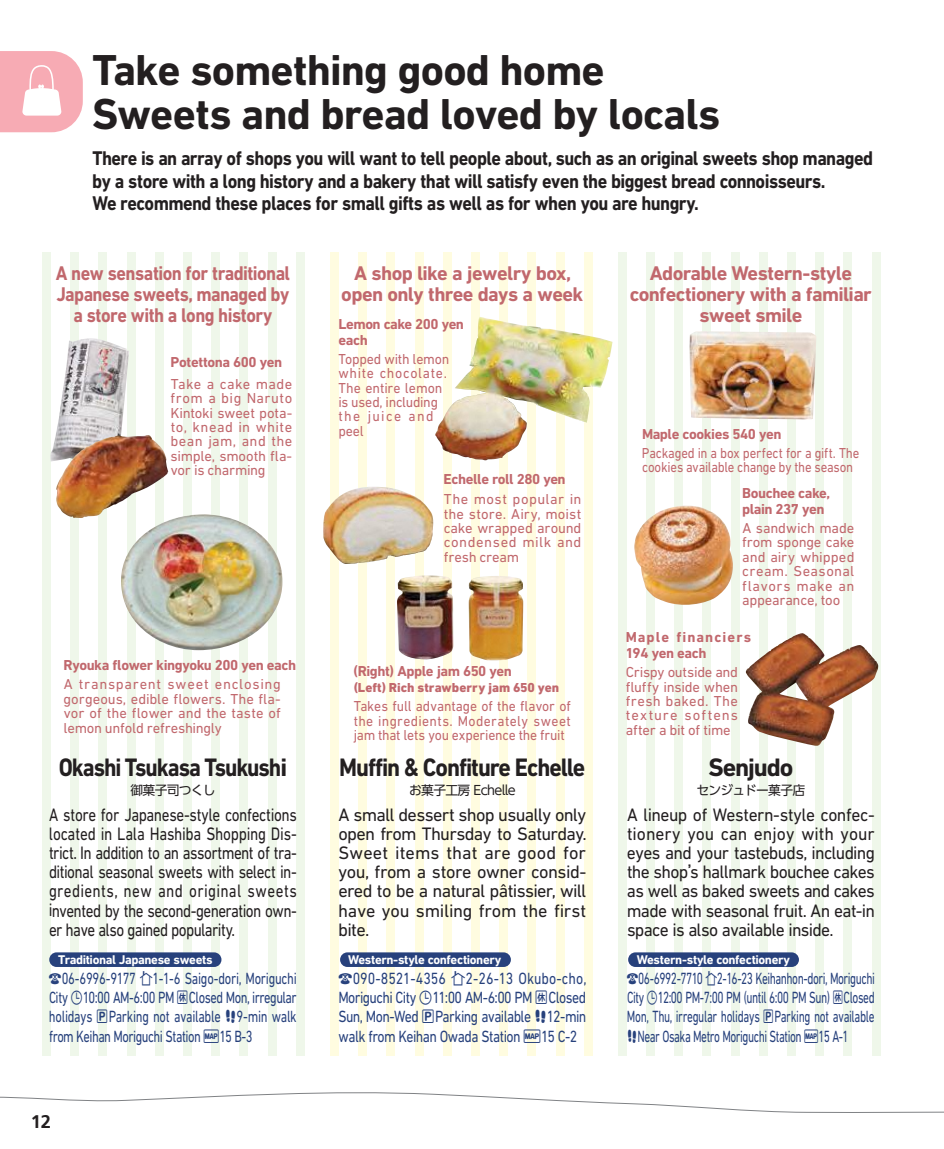
<style>
.page{position:relative;width:944px;height:1149px;background:#fff}
.page>*{position:absolute;margin:0;border:0;box-sizing:border-box;transform-origin:0 0}
.t1{font:700 44.1px/44.6px "DIN Next LT Pro";letter-spacing:-.02em;color:#231f20}
.t2{font:700 25.65px "DIN Next LT Pro";letter-spacing:-.045em;color:#231f20;scale:.92 1}
.t3{font:700 25.65px "DIN Next LT Pro";letter-spacing:-.045em;color:#231f20;scale:.88 1}
.t4{font:700 25.65px "DIN Next LT Pro";letter-spacing:-.045em;color:#231f20}
.t5{font:700 20.25px/22.3px "DIN Next LT Pro";letter-spacing:-.03em;color:#231f20;scale:.9 1}
.t6{font:700 20.25px/20.7px "DIN Next LT Pro";letter-spacing:-.03em;color:#c1686d;text-align:center}
.t7{font:700 20.25px/20.7px "DIN Next LT Pro";letter-spacing:-.03em;color:#c1686d;text-align:center;scale:.9 1}
.t8{font:18.22px/19.1px "DIN Next LT Pro";letter-spacing:-.035em;color:#231f20;text-align:justify;scale:.83 1}
.t9{font:18.22px/19.1px "DIN Next LT Pro";letter-spacing:-.035em;color:#231f20;text-align:justify;scale:.96 1}
.t10{font:18.22px/19.1px "DIN Next LT Pro";letter-spacing:-.035em;color:#231f20;text-align:justify}
.t11{font:700 18.22px "Frutiger";color:#231f20}
.t12{font:16.43px/19.1px "DIN Next LT Pro";letter-spacing:-.035em;color:#27417c;text-align:justify;scale:.69 1}
.t13{font:16.43px/19.1px "DIN Next LT Pro";letter-spacing:-.035em;color:#27417c;text-align:justify;scale:.76 1}
.t14{font:16.43px/19.1px "DIN Next LT Pro";letter-spacing:-.035em;color:#27417c;text-align:justify;scale:.84 1}
.t15{font:14.62px/14.4px "DIN Next LT Pro";letter-spacing:-.005em;color:#c1686d;text-align:justify}
.t16{font:700 14.62px/16px "DIN Next LT Pro";letter-spacing:-.03em;color:#c1686d}
.t17{font:14.62px/14.4px "DIN Next LT Pro";letter-spacing:-.005em;color:#c1686d;text-align:justify;scale:.94 1}
.t18{font:14.62px/14.4px "DIN Next LT Pro";letter-spacing:-.005em;color:#c1686d;scale:.95 1}
.t19{font:14.62px/14.4px "DIN Next LT Pro";letter-spacing:-.005em;color:#c1686d;scale:.88 1}
.t20{font:700 14.62px/16px "DIN Next LT Pro";letter-spacing:.07em;color:#c1686d}
.t21{font:800 13.28px "DIN Next LT Pro";color:#c1686d}
.t22{font:700 12.83px "DIN Next LT Pro";letter-spacing:-.03em;color:#fff}
.t23{font:12.83px "UD Shin Go Pro";letter-spacing:-.05em;color:#231f20}
.s1{font-family:"co Trip";font-size:14.4px}
.s2{font-family:"UD Shin Go Pro";font-size:15.97px}
</style>
<div class="page">
<div style="left:330px;top:252px;width:9px;height:803px;background:#fffce0"></div>
<div style="left:387px;top:252px;width:8px;height:803px;background:#fffce0"></div>
<div style="left:443px;top:252px;width:8px;height:803px;background:#fffce0"></div>
<div style="left:500px;top:252px;width:8px;height:803px;background:#fffce0"></div>
<div style="left:556px;top:252px;width:8px;height:803px;background:#fffce0"></div>
<div style="left:359px;top:252px;width:8px;height:803px;background:#fffce0"></div>
<div style="left:415px;top:252px;width:8px;height:803px;background:#fffce0"></div>
<div style="left:471px;top:252px;width:9px;height:803px;background:#fffce0"></div>
<div style="left:528px;top:252px;width:8px;height:803px;background:#fffce0"></div>
<div style="left:584px;top:252px;width:9px;height:803px;background:#fffce0"></div>
<div style="left:42px;top:252px;width:9px;height:803px;background:#eff7ea"></div>
<div style="left:99px;top:252px;width:8px;height:803px;background:#eff7ea"></div>
<div style="left:155px;top:252px;width:8px;height:803px;background:#eff7ea"></div>
<div style="left:211px;top:252px;width:9px;height:803px;background:#eff7ea"></div>
<div style="left:268px;top:252px;width:8px;height:803px;background:#eff7ea"></div>
<div style="left:70px;top:252px;width:9px;height:803px;background:#eff7ea"></div>
<div style="left:127px;top:252px;width:8px;height:803px;background:#eff7ea"></div>
<div style="left:183px;top:252px;width:9px;height:803px;background:#eff7ea"></div>
<div style="left:240px;top:252px;width:8px;height:803px;background:#eff7ea"></div>
<div style="left:296px;top:252px;width:8px;height:803px;background:#eff7ea"></div>
<svg style="left:0;top:1092px;width:944px;height:20px"></svg>
<div style="left:618px;top:252px;width:8px;height:803px;background:#eff7ea"></div>
<div style="left:674px;top:252px;width:9px;height:803px;background:#eff7ea"></div>
<div style="left:731px;top:252px;width:8px;height:803px;background:#eff7ea"></div>
<div style="left:787px;top:252px;width:9px;height:803px;background:#eff7ea"></div>
<div style="left:844px;top:252px;width:8px;height:803px;background:#eff7ea"></div>
<div style="left:646px;top:252px;width:9px;height:803px;background:#eff7ea"></div>
<div style="left:703px;top:252px;width:8px;height:803px;background:#eff7ea"></div>
<div style="left:759px;top:252px;width:8px;height:803px;background:#eff7ea"></div>
<div style="left:815px;top:252px;width:9px;height:803px;background:#eff7ea"></div>
<div style="left:872px;top:252px;width:8px;height:803px;background:#eff7ea"></div>
<svg style="left:0;top:51px;width:83px;height:81px"></svg>
<div style="left:340px;top:952px;width:171px;height:14px;background:#27417c;border-radius:7px"></div>
<img style="left:435px;top:317px;width:178px;height:143px">
<img style="left:397px;top:575px;width:126px;height:85px">
<img style="left:323px;top:486px;width:110px;height:77px">
<div style="left:49px;top:952px;width:172px;height:14px;background:#27417c;border-radius:7px"></div>
<img style="left:121px;top:514px;width:161px;height:136px">
<img style="left:50px;top:338px;width:79px;height:124px">
<img style="left:56px;top:434px;width:112px;height:84px">
<div style="left:628px;top:952px;width:171px;height:14px;background:#27417c;border-radius:7px"></div>
<img style="left:634px;top:505px;width:99px;height:100px">
<img style="left:746px;top:633px;width:132px;height:112px">
<img style="left:689px;top:331px;width:127px;height:88px">
<h1 class="t1" style="left:92px;top:47px;width:630px">Take something good home<br>Sweets and bread loved by locals</h1>
<p class="t5" style="left:92px;top:147px;width:869px">There is an array of shops you will want to tell people about, such as an original sweets shop managed by a store with a long history and a bakery that will satisfy even the biggest bread connoisseurs.<br>We recommend these places for small gifts as well as for when you are hungry.</p>
<h3 class="t7" style="left:56px;top:263px;width:262px">A new sensation for traditional<br>Japanese sweets, managed by a store with a long history</h3>
<p class="t16" style="left:171px;top:354px;width:113px">Potettona 600 yen</p>
<p class="t15" style="left:170px;top:376px;width:123px">Take a cake made from a big Naruto Kintoki sweet pota&shy;to, knead in white bean jam, and the simple, smooth fla&shy;vor is charming</p>
<p class="t16" style="left:64px;top:657px;width:234px">Ryouka flower kingyoku 200 yen each</p>
<p class="t15" style="left:63px;top:677px;width:219px">A transparent sweet enclosing gorgeous, edible flowers. The fla&shy;vor of the flower and the taste of lemon unfold refreshingly</p>
<h2 class="t3" style="left:59px;top:752px;width:261px">Okashi Tsukasa Tsukushi</h2>
<p class="t23" style="left:131px;top:779px;width:86px">御菓子司つくし</p>
<p class="t8" style="left:49px;top:804px;width:300px">A store for Japanese-style confections located in Lala Hashiba Shopping Dis&shy;trict. In addition to an assortment of tra&shy;ditional seasonal sweets with select in&shy;gredients, new and original sweets invented by the second-generation own&shy;er have also gained popularity.</p>
<p class="t22" style="left:58px;top:951px;width:156px">Traditional Japanese sweets</p>
<p class="t13" style="left:49px;top:968px;width:328px"><span class="s1">0</span>06-6996-9177 <span class="s1">4</span>1-1-6 Saigo-dori, Moriguchi City <span class="s1">1</span>10:00 AM-6:00 PM <span class="s1">2</span>Closed Mon, irregular holidays <span class="s1">W</span>Parking not available <span class="s1">9</span>9-min walk from Keihan Moriguchi Station <span class="s1">E</span>15 B-3</p>
<p class="t11" style="left:31px;top:1110px;width:22px">12</p>
<h3 class="t6" style="left:341px;top:263px;width:243px">A shop like a jewelry box, open only three days a week</h3>
<p class="t16" style="left:338px;top:316px;width:127px">Lemon cake 200 yen each</p>
<p class="t18" style="left:338px;top:351px;width:118px">Topped with lemon white chocolate.<br>The entire lemon is used, including the juice and peel</p>
<p class="t16" style="left:444px;top:470px;width:124px">Echelle roll 280 yen</p>
<p class="t15" style="left:444px;top:492px;width:139px">The most popular in the store. Airy, moist cake wrapped around condensed milk and fresh cream</p>
<p class="t16" style="left:354px;top:663px;width:160px">(Right) Apple jam 650 yen</p>
<p class="t21" style="left:354px;top:679px;width:207px">(Left) Rich strawberry jam 650 yen</p>
<p class="t17" style="left:354px;top:699px;width:233px">Takes full advantage of the flavor of the ingredients. Moderately sweet jam that lets you experience the fruit</p>
<h2 class="t2" style="left:339px;top:752px;width:269px">Muffin &amp; Confiture Echelle</h2>
<p class="t23" style="left:409px;top:779px;width:108px">お菓子工房 Echelle</p>
<p class="t10" style="left:338px;top:804px;width:250px">A small dessert shop usually only open from Thursday to Saturday.<br>Sweet items that are good for you, from a store owner consid&shy;ered to be a natural pâtissier, will have you smiling from the first bite.</p>
<p class="t22" style="left:348px;top:951px;width:155px">Western-style confectionery</p>
<p class="t14" style="left:338px;top:968px;width:297px"><span class="s1">0</span>090-8521-4356 <span class="s1">4</span>2-26-13 Okubo-cho, Moriguchi City <span class="s1">1</span>11:00 AM-6:00 PM <span class="s1">2</span>Closed Sun, Mon-Wed <span class="s1">W</span>Parking available <span class="s1">9</span>12-min walk from Keihan Owada Station <span class="s1">E</span>15 C-2</p>
<h3 class="t6" style="left:630px;top:263px;width:244px">Adorable Western-style confectionery with a familiar sweet smile</h3>
<p class="t16" style="left:642px;top:425px;width:141px">Maple cookies 540 yen</p>
<p class="t19" style="left:642px;top:445px;width:249px">Packaged in a box perfect for a gift. The cookies available change by the season</p>
<p class="t16" style="left:742px;top:485px;width:90px">Bouchee cake, plain 237 yen</p>
<p class="t15" style="left:742px;top:520px;width:114px">A sandwich made from sponge cake and airy whipped cream. Seasonal flavors make an appearance, too</p>
<p class="t20" style="left:625px;top:629px;width:127px">Maple financiers<br>194 yen each</p>
<p class="t15" style="left:626px;top:664px;width:114px">Crispy outside and fluffy inside when fresh baked. The texture softens after a bit of time</p>
<h2 class="t4" style="left:708px;top:752px;width:86px">Senjudo</h2>
<p class="t23" style="left:696px;top:779px;width:111px">センジュドー菓子店</p>
<p class="t9" style="left:627px;top:804px;width:260px">A lineup of Western-style confec&shy;tionery you can enjoy with your eyes and your tastebuds, including the shop<span class="s2">’</span>s hallmark bouchee cakes as well as baked sweets and cakes made with seasonal fruit. An eat-in space is also available inside.</p>
<p class="t22" style="left:637px;top:951px;width:155px">Western-style confectionery</p>
<p class="t12" style="left:627px;top:968px;width:361px"><span class="s1">0</span>06-6992-7710 <span class="s1">4</span>2-16-23 Keihanhon-dori, Moriguchi City <span class="s1">1</span>12:00 PM-7:00 PM (until 6:00 PM Sun) <span class="s1">2</span>Closed Mon, Thu, irregular holidays <span class="s1">W</span>Parking not available <span class="s1">9</span>Near Osaka Metro Moriguchi Station <span class="s1">E</span>15 A-1</p>
</div>
